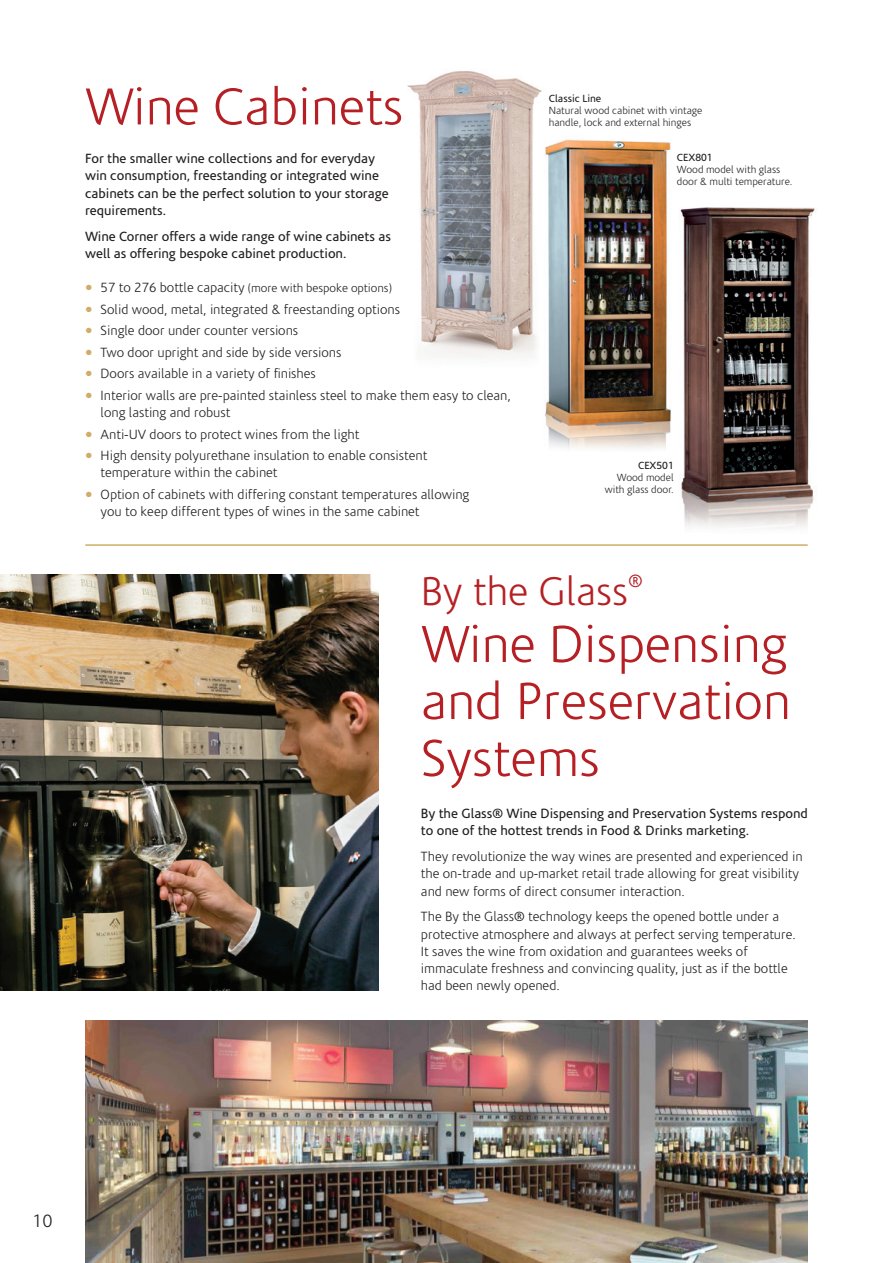
<style>
.page{position:relative;width:893px;height:1263px;background:#fff}
.page>*{position:absolute;margin:0;border:0;box-sizing:border-box;transform-origin:0 0}
.t1{font:300 52.5px/57px "Corisande";color:#b62024;text-align:justify}
.t2{font:300 40.5px "Corisande";color:#b62024}
.t3{font:300 18px "Corisande";color:#231f20}
.t4{font:300 18px "Corisande";color:#b62024}
.t5{font:300 13.5px/17.2px "Corisande";color:#231f20}
.t6{font:13.5px/17.2px "Corisande";color:#231f20}
.t7{font:300 12px "Corisande";color:#231f20}
.t8{font:300 10.5px/12px "Corisande";color:#231f20}
.s1{font-size:13.5px}
.s2{font-weight:400}
</style>
<div class="page">
<img style="left:407px;top:71px;width:135px;height:286px">
<img style="left:540px;top:131px;width:131px;height:318px">
<img style="left:680px;top:207px;width:135px;height:321px">
<hr style="left:86px;top:544px;width:721px;height:2px;background:#cfad66">
<img style="left:0;top:574px;width:378px;height:417px">
<img style="left:85px;top:1020px;width:723px;height:243px">
<p class="t1" style="left:85px;top:80px;width:320px">Wine Cabinets</p>
<p class="t6" style="left:85px;top:150px;width:305px">For the smaller wine collections and for everyday win consumption, freestanding or integrated wine cabinets can be the perfect solution to your storage requirements.</p>
<p class="t6" style="left:85px;top:228px;width:307px">Wine Corner offers a wide range of wine cabinets as well as offering bespoke cabinet production.</p>
<p class="t7" style="left:101px;top:282px;width:293px"><span class="s1">57 to 276 bottle capacity</span> (more with bespoke options)</p>
<p class="t5" style="left:101px;top:301px;width:301px">Solid wood, metal, integrated &amp; freestanding options</p>
<p class="t5" style="left:101px;top:322px;width:199px">Single door under counter versions</p>
<p class="t5" style="left:101px;top:344px;width:242px">Two door upright and side by side versions</p>
<p class="t5" style="left:101px;top:365px;width:217px">Doors available in a variety of finishes</p>
<p class="t5" style="left:101px;top:387px;width:412px">Interior walls are pre-painted stainless steel to make them easy to clean, long lasting and robust</p>
<p class="t5" style="left:101px;top:426px;width:260px">Anti-UV doors to protect wines from the light</p>
<p class="t5" style="left:101px;top:447px;width:328px">High density polyurethane insulation to enable consistent temperature within the cabinet</p>
<p class="t5" style="left:101px;top:486px;width:370px">Option of cabinets with differing constant temperatures allowing you to keep different types of wines in the same cabinet</p>
<p class="t8" style="left:549px;top:93px;width:155px"><span class="s2">Classic Line<br></span>Natural wood cabinet with vintage handle, lock and external hinges</p>
<p class="t8" style="left:677px;top:152px;width:117px"><span class="s2">CEX801<br></span>Wood model with glass door &amp; multi temperature.</p>
<p class="t8" style="left:605px;top:460px;width:70px;text-align:right"><span class="s2">CEX501<br></span>Wood model with glass door.</p>
<p class="t2" style="left:421px;top:570px;width:209px">By the Glass</p>
<p class="t4" style="left:628px;top:571px;width:16px">®</p>
<p class="t1" style="left:421px;top:617px;width:371px">Wine Dispensing and Preservation Systems</p>
<p class="t6" style="left:421px;top:805px;width:388px">By the Glass® Wine Dispensing and Preservation Systems respond to one of the hottest trends in Food &amp; Drinks marketing.</p>
<p class="t5" style="left:421px;top:848px;width:383px">They revolutionize the way wines are presented and experienced in the on-trade and up-market retail trade allowing for great visibility and new forms of direct consumer interaction.</p>
<p class="t5" style="left:421px;top:908px;width:376px">The By the Glass® technology keeps the opened bottle under a protective atmosphere and always at perfect serving temperature.<br>It saves the wine from oxidation and guarantees weeks of immaculate freshness and convincing quality, just as if the bottle had been newly opened.</p>
<p class="t3" style="left:33px;top:1212px;width:21px">10</p>
</div>
